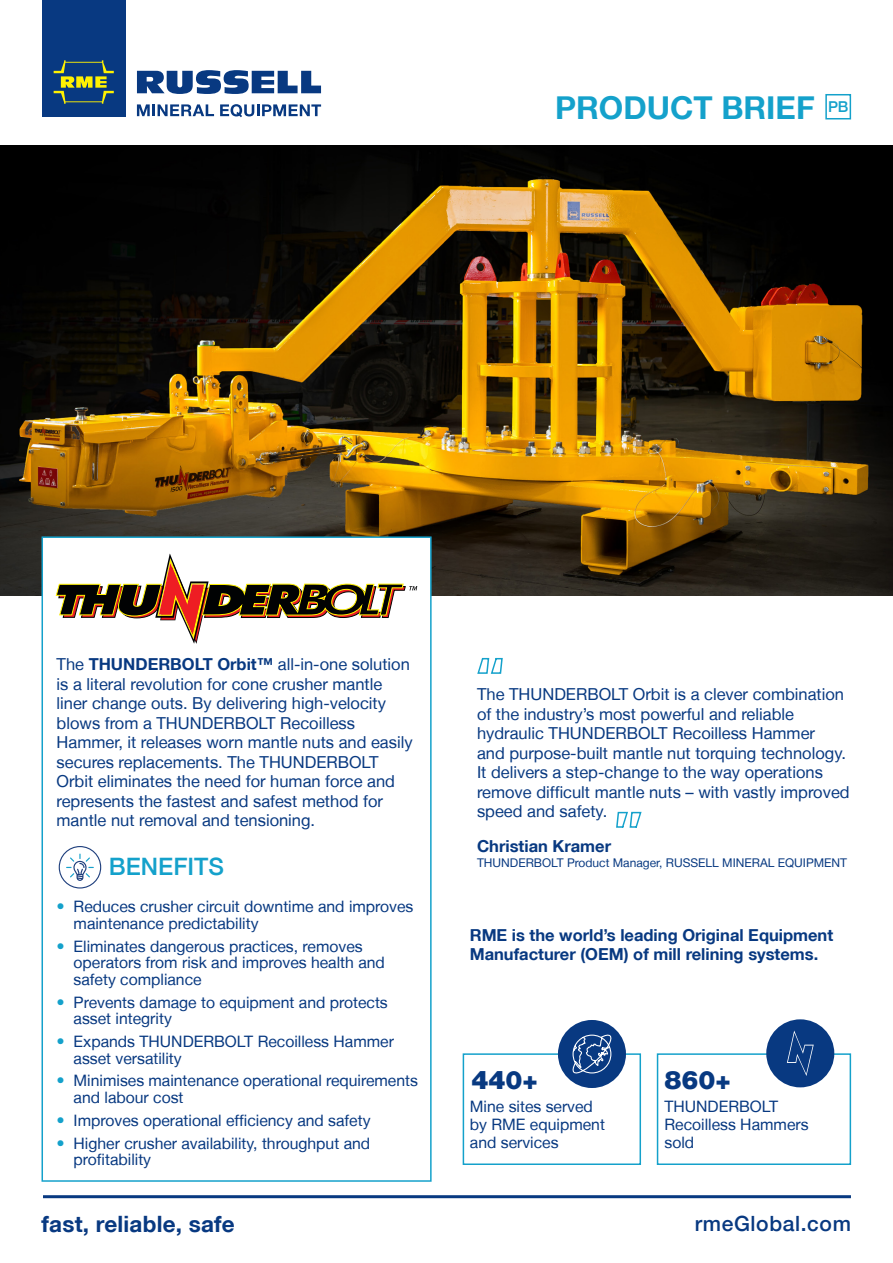
<style>
.page{position:relative;width:893px;height:1263px;background:#fff}
.page>*{position:absolute;margin:0;border:0;box-sizing:border-box;transform-origin:0 0}
.t1{font:700 31.5px "Helvetica Neue LT";color:#14a1cb}
.t2{font:900 25.5px "Helvetica Neue LT";color:#083981}
.t3{font:500 24px "Helvetica Neue LT";color:#14a1cb}
.t4{font:700 22.5px "Helvetica Neue LT";letter-spacing:.01em;color:#083981}
.t5{font:500 21px "Helvetica Neue LT";letter-spacing:.03em;color:#083981}
.t6{font:16.5px/19.5px "Helvetica Neue LT";color:#083981}
.t7{font:700 16.5px/19.5px "Helvetica Neue LT";color:#083981}
.t8{font:15.75px/16.5px "Helvetica Neue LT";color:#083981}
.t9{font:500 15px "Helvetica Neue LT";color:#14a1cb}
.t10{font:12px "Helvetica Neue LT";color:#083981}
.s1{font-weight:700}
.s2{font-size:16.5px;color:#14a1cb}
</style>
<div class="page">
<img style="left:0;top:145px;width:893px;height:450px">
<div style="left:42px;top:536px;width:390px;height:646px;background:#fff;border:2px solid #14a1cb"></div>
<div style="left:43px;top:0;width:83px;height:117px;background:#083981"></div>
<svg style="left:137px;top:104px;width:77px;height:12px"></svg>
<svg style="left:220px;top:104px;width:101px;height:13px"></svg>
<svg style="left:137px;top:70px;width:184px;height:24px"></svg>
<svg style="left:54px;top:60px;width:60px;height:44px"></svg>
<div style="left:825px;top:94px;width:26px;height:25px;border:2px solid #14a1cb"></div>
<hr style="left:43px;top:1195px;width:808px;height:3px;background:#083981">
<div style="left:59px;top:846px;width:42px;height:42px;border:1px solid #1f3f7d;border-radius:50%"></div>
<svg style="left:66px;top:854px;width:28px;height:27px"></svg>
<svg style="left:56px;top:554px;width:361px;height:90px"></svg>
<svg style="left:477px;top:657px;width:26px;height:17px"></svg>
<svg style="left:616px;top:811px;width:26px;height:17px"></svg>
<div style="left:463px;top:1053px;width:178px;height:112px;border:2px solid #14a1cb"></div>
<div style="left:657px;top:1053px;width:194px;height:112px;border:2px solid #14a1cb"></div>
<div style="left:558px;top:1020px;width:68px;height:68px;background:#083981;border-radius:50%"></div>
<svg style="left:571px;top:1020px;width:44px;height:54px"></svg>
<div style="left:766px;top:1019px;width:68px;height:68px;background:#083981;border-radius:50%"></div>
<svg style="left:787px;top:1031px;width:27px;height:45px"></svg>
<p class="t1" style="left:555px;top:88px;width:261px">PRODUCT BRIEF</p>
<p class="t9" style="left:828px;top:98px;width:22px">PB</p>
<p class="t6" style="left:57px;top:655px;width:358px">The <span class="s1">THUNDERBOLT Orbit™</span> all-in-one solution is a literal revolution for cone crusher mantle liner change outs. By delivering high-velocity blows from a THUNDERBOLT Recoilless Hammer, it releases worn mantle nuts and easily secures replacements. The THUNDERBOLT Orbit eliminates the need for human force and represents the fastest and safest method for mantle nut removal and tensioning.</p>
<p class="t3" style="left:109px;top:852px;width:117px">BENEFITS</p>
<p class="t8" style="left:74px;top:898px;width:341px;text-indent:-17px"><span class="s2">•</span> Reduces crusher circuit downtime and improves maintenance predictability</p>
<p class="t8" style="left:74px;top:938px;width:313px;text-indent:-17px"><span class="s2">•</span> Eliminates dangerous practices, removes operators from risk and improves health and safety compliance</p>
<p class="t8" style="left:74px;top:994px;width:316px;text-indent:-17px"><span class="s2">•</span> Prevents damage to equipment and protects asset integrity</p>
<p class="t8" style="left:74px;top:1033px;width:322px;text-indent:-17px"><span class="s2">•</span> Expands THUNDERBOLT Recoilless Hammer asset versatility</p>
<p class="t8" style="left:74px;top:1072px;width:346px;text-indent:-17px"><span class="s2">•</span> Minimises maintenance operational requirements and labour cost</p>
<p class="t8" style="left:57px;top:1112px;width:315px"><span class="s2">•</span> Improves operational efficiency and safety</p>
<p class="t8" style="left:74px;top:1135px;width:298px;text-indent:-17px"><span class="s2">•</span> Higher crusher availability, throughput and profitability</p>
<p class="t6" style="left:477px;top:684px;width:374px">The THUNDERBOLT Orbit is a clever combination of the industry’s most powerful and reliable hydraulic THUNDERBOLT Recoilless Hammer<br>and purpose-built mantle nut torquing technology.<br>It delivers a step-change to the way operations remove difficult mantle nuts – with vastly improved speed and safety.</p>
<p class="t7" style="left:477px;top:836px;width:136px">Christian Kramer</p>
<p class="t10" style="left:477px;top:856px;width:372px">THUNDERBOLT Product Manager, RUSSELL MINERAL EQUIPMENT</p>
<p class="t7" style="left:470px;top:925px;width:365px">RME is the world’s leading Original Equipment<br>Manufacturer (OEM) of mill relining systems.</p>
<p class="t2" style="left:471px;top:1065px;width:68px">440+</p>
<p class="t2" style="left:664px;top:1065px;width:68px">860+</p>
<p class="t8" style="left:470px;top:1097px;width:125px">Mine sites served</p>
<p class="t8" style="left:470px;top:1115px;width:137px;line-height:18px">by RME equipment and services</p>
<p class="t8" style="left:664px;top:1097px;width:146px;line-height:18px">THUNDERBOLT<br>Recoilless Hammers sold</p>
<p class="t4" style="left:42px;top:1210px;width:195px">fast, reliable, safe</p>
<p class="t5" style="left:695px;top:1211px;width:158px">rmeGlobal.com</p>
</div>
